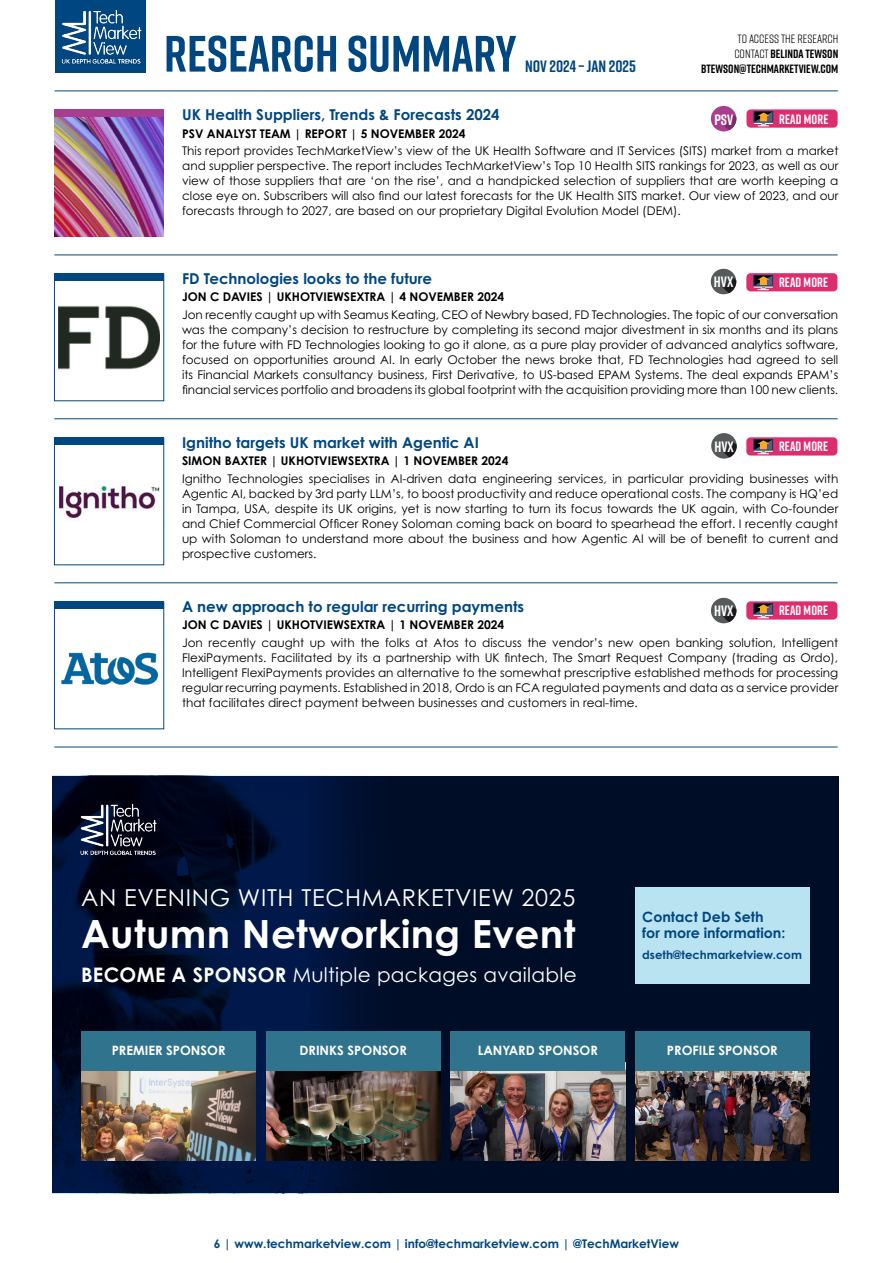
<style>
.page{position:relative;width:893px;height:1263px;background:#fff}
.page>*{position:absolute;margin:0;border:0;box-sizing:border-box;transform-origin:0 0}
.t1{font:700 51px "Rift";color:#004781}
.t2{font:700 38.85px "Century Gothic Std";letter-spacing:.01em;color:#fff}
.t3{font:23.4px "Century Gothic Std";letter-spacing:.03em;color:#fff}
.t4{font:19.95px "Century Gothic Std";letter-spacing:.015em;color:#fff}
.t5{font:700 16.5px "Rift";color:#004781}
.t6{font:700 15px "Century Gothic Std";color:#004781}
.t7{font:700 15px "Rift";color:#fff}
.t8{font:700 14.25px/16.8px "Century Gothic Std";color:#004781}
.t9{font:700 13.5px "Rift";letter-spacing:.01em;color:#fff;scale:.95 1}
.t10{font:700 12.9px "Century Gothic Std";color:#fff}
.t11{font:12px/15px "Century Gothic Std";color:#000;text-align:justify}
.t12{font:700 12px "Century Gothic Std";color:#000}
.t13{font:700 12px/15px "Rift";color:#000;text-align:right}
.t14{font:700 12px "Century Gothic Std";color:#004781}
.t15{font:700 11.7px "Century Gothic Std";color:#004781}
.s1{font-weight:400}
.s2{font-weight:700}
</style>
<div class="page">
<hr style="left:55px;top:91px;width:783px;height:1px;background:#004781">
<div style="left:55px;top:0;width:91px;height:73px;background:#004781"></div>
<img style="left:61px;top:10px;width:81px;height:54px">
<hr style="left:54px;top:418px;width:784px;height:1px;background:#004781">
<hr style="left:54px;top:582px;width:784px;height:1px;background:#004781">
<hr style="left:54px;top:255px;width:784px;height:1px;background:#004781">
<hr style="left:54px;top:747px;width:784px;height:1px;background:#004781">
<img style="left:58px;top:305px;width:102px;height:65px">
<div style="left:54px;top:274px;width:110px;height:127px;border:1px solid #004781"></div>
<div style="left:54px;top:273px;width:110px;height:8px;background:#004781"></div>
<div style="left:746px;top:273px;width:91px;height:18px;background:#dc2e6f;border-radius:4px"></div>
<svg style="left:753px;top:275px;width:20px;height:15px"></svg>
<img style="left:56px;top:481px;width:104px;height:38px">
<div style="left:54px;top:438px;width:110px;height:127px;border:1px solid #004781"></div>
<div style="left:54px;top:437px;width:110px;height:8px;background:#004781"></div>
<div style="left:746px;top:437px;width:91px;height:19px;background:#dc2e6f;border-radius:4px"></div>
<svg style="left:753px;top:439px;width:20px;height:15px"></svg>
<img style="left:61px;top:652px;width:96px;height:32px">
<div style="left:54px;top:602px;width:110px;height:127px;border:1px solid #004781"></div>
<div style="left:54px;top:601px;width:110px;height:8px;background:#004781"></div>
<div style="left:746px;top:601px;width:91px;height:19px;background:#dc2e6f;border-radius:4px"></div>
<svg style="left:753px;top:603px;width:20px;height:15px"></svg>
<div style="left:711px;top:598px;width:25px;height:25px;background:#565a5b;border-radius:50%"></div>
<svg style="left:721px;top:606px;width:16px;height:16px"></svg>
<div style="left:711px;top:433px;width:26px;height:26px;background:#565a5b;border-radius:50%"></div>
<svg style="left:722px;top:441px;width:15px;height:16px"></svg>
<div style="left:711px;top:269px;width:25px;height:25px;background:#565a5b;border-radius:50%"></div>
<svg style="left:721px;top:277px;width:16px;height:16px"></svg>
<img style="left:55px;top:117px;width:109px;height:120px">
<div style="left:55px;top:109px;width:109px;height:8px;background:#a73e90"></div>
<div style="left:746px;top:109px;width:92px;height:19px;background:#dc2e6f;border-radius:4px"></div>
<svg style="left:754px;top:111px;width:19px;height:16px"></svg>
<div style="left:711px;top:106px;width:25px;height:25px;background:#a73e90;border-radius:50%"></div>
<svg style="left:722px;top:114px;width:15px;height:16px"></svg>
<svg style="left:52px;top:776px;width:786px;height:417px;background:#000e2b"></svg>
<img style="left:81px;top:1070px;width:175px;height:90px">
<img style="left:266px;top:1070px;width:174px;height:90px">
<img style="left:451px;top:1070px;width:174px;height:90px">
<img style="left:635px;top:1070px;width:175px;height:90px">
<div style="left:635px;top:887px;width:175px;height:96px;background:#bae3f2"></div>
<img style="left:75px;top:800px;width:85px;height:60px">
<div style="left:81px;top:1031px;width:175px;height:39px;background:#30738c"></div>
<div style="left:266px;top:1031px;width:174px;height:39px;background:#30738c"></div>
<div style="left:451px;top:1031px;width:174px;height:39px;background:#30738c"></div>
<div style="left:635px;top:1031px;width:175px;height:39px;background:#30738c"></div>
<h1 class="t1" style="left:164px;top:17px;width:354px">RESEARCH SUMMARY</h1>
<h3 class="t5" style="left:525px;top:54px;width:112px">NOV 2024 – JAN 2025</h3>
<p class="t13" style="left:701px;top:31px;width:139px"><span class="s1">TO ACCESS THE RESEARCH<br>CONTACT</span> BELINDA TEWSON<br>BTEWSON@TECHMARKETVIEW.COM</p>
<p class="t6" style="left:182px;top:106px;width:319px">UK Health Suppliers, Trends &amp; Forecasts 2024</p>
<p class="t12" style="left:182px;top:126px;width:285px">PSV ANALYST TEAM | REPORT | 5 NOVEMBER 2024</p>
<p class="t11" style="left:182px;top:143px;width:658px">This report provides TechMarketView’s view of the UK Health Software and IT Services (SITS) market from a market and supplier perspective. The report includes TechMarketView’s Top 10 Health SITS rankings for 2023, as well as our view of those suppliers that are ‘on the rise’, and a handpicked selection of suppliers that are worth keeping a close eye on. Subscribers will also find our latest forecasts for the UK Health SITS market. Our view of 2023, and our forecasts through to 2027, are based on our proprietary Digital Evolution Model (DEM).</p>
<p class="t7" style="left:714px;top:109px;width:20px">PSV</p>
<p class="t9" style="left:779px;top:109px;width:53px">READ MORE</p>
<p class="t6" style="left:182px;top:269px;width:252px">FD Technologies looks to the future</p>
<p class="t12" style="left:182px;top:290px;width:324px">JON C DAVIES | UKHOTVIEWSEXTRA | 4 NOVEMBER 2024</p>
<p class="t11" style="left:182px;top:306px;width:658px">Jon recently caught up with Seamus Keating, CEO of Newbry based, FD Technologies. The topic of our conversation was the company’s decision to restructure by completing its second major divestment in six months and its plans for the future with FD Technologies looking to go it alone, as a pure play provider of advanced analytics software, focused on opportunities around AI. In early October the news broke that, FD Technologies had agreed to sell its Financial Markets consultancy business, First Derivative, to US-based EPAM Systems. The deal expands EPAM’s financial services portfolio and broadens its global footprint with the acquisition providing more than 100 new clients.</p>
<p class="t7" style="left:714px;top:271px;width:21px">HVX</p>
<p class="t9" style="left:779px;top:273px;width:53px">READ MORE</p>
<p class="t6" style="left:182px;top:433px;width:298px">Ignitho targets UK market with Agentic AI</p>
<p class="t12" style="left:182px;top:454px;width:328px">SIMON BAXTER | UKHOTVIEWSEXTRA | 1 NOVEMBER 2024</p>
<p class="t11" style="left:182px;top:470px;width:658px">Ignitho Technologies specialises in AI-driven data engineering services, in particular providing businesses with Agentic AI, backed by 3rd party LLM’s, to boost productivity and reduce operational costs. The company is HQ’ed in Tampa, USA, despite its UK origins, yet is now starting to turn its focus towards the UK again, with Co-founder and Chief Commercial Officer Roney Soloman coming back on board to spearhead the effort. I recently caught up with Soloman to understand more about the business and how Agentic AI will be of benefit to current and prospective customers.</p>
<p class="t7" style="left:714px;top:436px;width:21px">HVX</p>
<p class="t9" style="left:779px;top:437px;width:53px">READ MORE</p>
<p class="t6" style="left:182px;top:597px;width:344px">A new approach to regular recurring payments</p>
<p class="t12" style="left:182px;top:618px;width:324px">JON C DAVIES | UKHOTVIEWSEXTRA | 1 NOVEMBER 2024</p>
<p class="t11" style="left:182px;top:635px;width:658px">Jon recently caught up with the folks at Atos to discuss the vendor’s new open banking solution, Intelligent FlexiPayments. Facilitated by its a partnership with UK fintech, The Smart Request Company (trading as Ordo), Intelligent FlexiPayments provides an alternative to the somewhat prescriptive established methods for processing regular recurring payments. Established in 2018, Ordo is an FCA regulated payments and data as a service provider that facilitates direct payment between businesses and customers in real-time.</p>
<p class="t7" style="left:714px;top:600px;width:21px">HVX</p>
<p class="t9" style="left:779px;top:601px;width:53px">READ MORE</p>
<h3 class="t3" style="left:81px;top:883px;width:496px">AN EVENING WITH TECHMARKETVIEW 2025</h3>
<h2 class="t2" style="left:81px;top:910px;width:496px">Autumn Networking Event</h2>
<h3 class="t4" style="left:81px;top:962px;width:497px"><span class="s2">BECOME A SPONSOR</span> Multiple packages available</h3>
<p class="t8" style="left:642px;top:908px;width:145px">Contact Deb Seth<br>for more information:</p>
<p class="t15" style="left:642px;top:947px;width:161px">dseth@techmarketview.com</p>
<p class="t10" style="left:112px;top:1043px;width:115px">PREMIER SPONSOR</p>
<p class="t10" style="left:299px;top:1043px;width:109px">DRINKS SPONSOR</p>
<p class="t10" style="left:478px;top:1043px;width:122px">LANYARD SPONSOR</p>
<p class="t10" style="left:667px;top:1043px;width:112px">PROFILE SPONSOR</p>
<p class="t14" style="left:214px;top:1236px;width:467px">6 | www.techmarketview.com | info@techmarketview.com | @TechMarketView</p>
</div>
